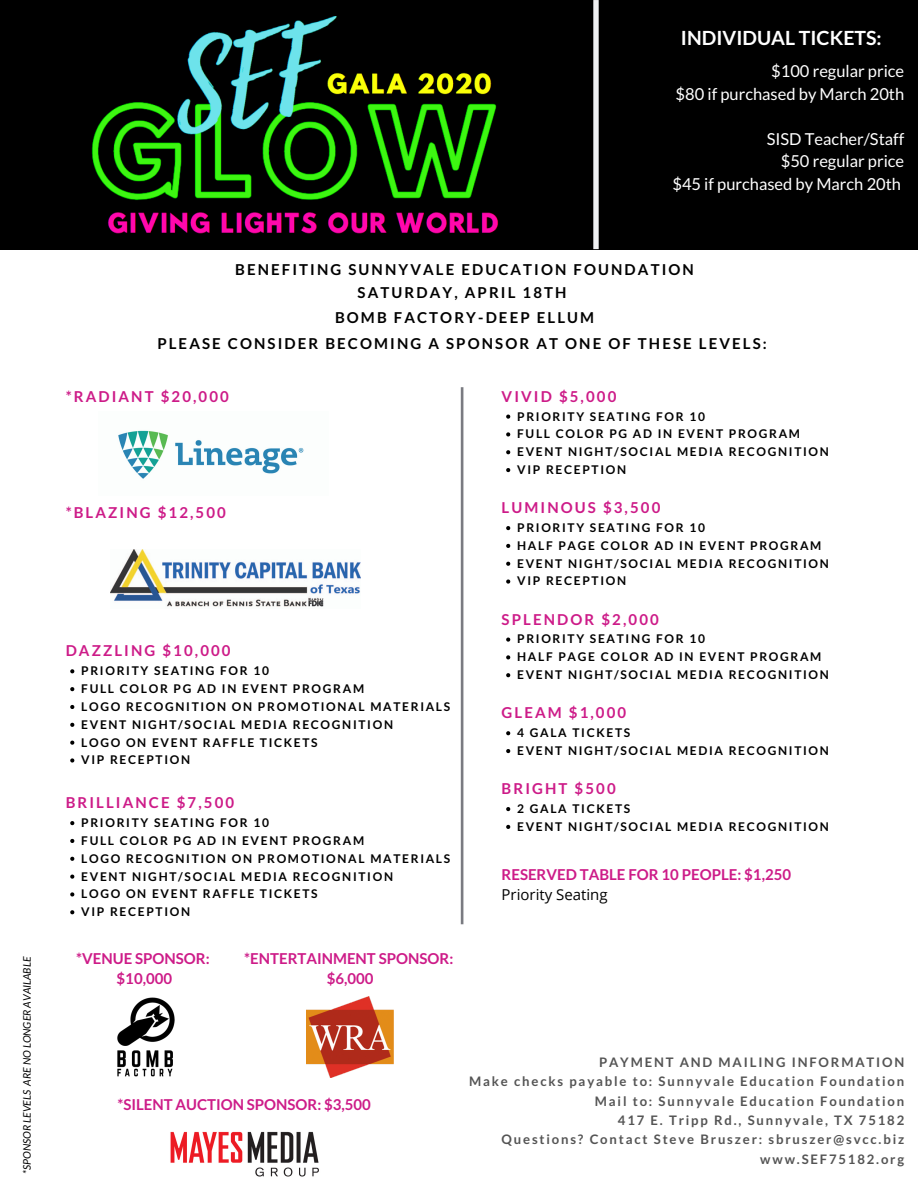
<style>
.page{position:relative;width:918px;height:1188px;background:#fff}
.page>*{position:absolute;margin:0;border:0;box-sizing:border-box;transform-origin:0 0}
.t1{font:700 19.5px "Lato";color:#fff}
.t2{font:16.5px/22.5px "Lato";color:#fff;text-align:right}
.t3{font:700 15px/22.8px "Lato";letter-spacing:.14em;color:#000;text-align:center}
.t4{font:700 15px "Lato";letter-spacing:.14em;color:#cd1b88}
.t5{font:700 15px/20.2px "Lato";color:#cd1b88;text-align:center}
.t6{font:15px "Open Sans";color:#000}
.t7{font:700 13.05px/19.4px "Lato";letter-spacing:.14em;color:#545454;text-align:right}
.t8{font:700 12px/17.9px "Lato";letter-spacing:.14em;color:#000}
.t9{font:italic 10.5px "Lato";color:#000}
</style>
<div class="page">
<div style="left:0;top:0;width:918px;height:250px;background:#000"></div>
<img style="left:91px;top:17px;width:408px;height:217px">
<svg style="left:593px;top:0;width:6px;height:249px"></svg>
<svg style="left:70px;top:669px;width:4px;height:4px"></svg>
<svg style="left:70px;top:687px;width:4px;height:4px"></svg>
<svg style="left:70px;top:705px;width:4px;height:4px"></svg>
<svg style="left:70px;top:723px;width:4px;height:4px"></svg>
<svg style="left:70px;top:741px;width:4px;height:4px"></svg>
<svg style="left:70px;top:758px;width:4px;height:5px"></svg>
<svg style="left:70px;top:821px;width:4px;height:4px"></svg>
<svg style="left:70px;top:839px;width:4px;height:4px"></svg>
<svg style="left:70px;top:857px;width:4px;height:4px"></svg>
<svg style="left:70px;top:875px;width:4px;height:4px"></svg>
<svg style="left:70px;top:892px;width:4px;height:5px"></svg>
<svg style="left:70px;top:910px;width:4px;height:4px"></svg>
<img style="left:118px;top:430px;width:186px;height:49px">
<img style="left:110px;top:550px;width:250px;height:57px">
<img style="left:307px;top:997px;width:86px;height:81px">
<img style="left:170px;top:1131px;width:149px;height:46px">
<img style="left:117px;top:997px;width:58px;height:80px">
<svg style="left:506px;top:415px;width:4px;height:4px"></svg>
<svg style="left:506px;top:432px;width:4px;height:4px"></svg>
<svg style="left:506px;top:450px;width:4px;height:4px"></svg>
<svg style="left:506px;top:468px;width:4px;height:4px"></svg>
<svg style="left:506px;top:526px;width:4px;height:4px"></svg>
<svg style="left:506px;top:544px;width:4px;height:4px"></svg>
<svg style="left:506px;top:562px;width:4px;height:4px"></svg>
<svg style="left:506px;top:580px;width:4px;height:4px"></svg>
<svg style="left:506px;top:638px;width:4px;height:4px"></svg>
<svg style="left:506px;top:655px;width:4px;height:4px"></svg>
<svg style="left:506px;top:673px;width:4px;height:4px"></svg>
<svg style="left:506px;top:731px;width:4px;height:4px"></svg>
<svg style="left:506px;top:749px;width:4px;height:4px"></svg>
<svg style="left:506px;top:807px;width:4px;height:4px"></svg>
<svg style="left:506px;top:825px;width:4px;height:4px"></svg>
<svg style="left:461px;top:387px;width:2px;height:537px"></svg>
<h1 class="t1" style="left:681px;top:25px;width:202px">INDIVIDUAL TICKETS:</h1>
<h2 class="t2" style="left:676px;top:60px;width:230px">$100 regular price<br>$80 if purchased by March 20th</h2>
<h2 class="t2" style="left:672px;top:127px;width:233px">SISD Teacher/Staff<br>$50 regular price<br>$45 if purchased by March 20th</h2>
<p class="t3" style="left:235px;top:258px;width:460px">BENEFITING SUNNYVALE EDUCATION FOUNDATION<br>SATURDAY, APRIL 18TH</p>
<p class="t3" style="left:157px;top:304px;width:611px;line-height:26.4px">BOMB FACTORY-DEEP ELLUM<br>PLEASE CONSIDER BECOMING A SPONSOR AT ONE OF THESE LEVELS:</p>
<p class="t4" style="left:66px;top:387px;width:165px">*RADIANT $20,000</p>
<p class="t4" style="left:66px;top:503px;width:162px">*BLAZING $12,500</p>
<p class="t4" style="left:66px;top:642px;width:166px">DAZZLING $10,000</p>
<p class="t8" style="left:81px;top:662px;width:371px">PRIORITY SEATING FOR 10<br>FULL COLOR PG AD IN EVENT PROGRAM<br>LOGO RECOGNITION ON PROMOTIONAL MATERIALS<br>EVENT NIGHT/SOCIAL MEDIA RECOGNITION<br>LOGO ON EVENT RAFFLE TICKETS<br>VIP RECEPTION</p>
<p class="t4" style="left:66px;top:793px;width:170px">BRILLIANCE $7,500</p>
<p class="t8" style="left:81px;top:813px;width:371px">PRIORITY SEATING FOR 10<br>FULL COLOR PG AD IN EVENT PROGRAM<br>LOGO RECOGNITION ON PROMOTIONAL MATERIALS<br>EVENT NIGHT/SOCIAL MEDIA RECOGNITION<br>LOGO ON EVENT RAFFLE TICKETS<br>VIP RECEPTION</p>
<p class="t9" style="left:20px;top:1174px;width:219px;rotate:-90deg">*SPONSOR LEVELS ARE NO LONGER AVAILABLE</p>
<p class="t5" style="left:76px;top:948px;width:135px">*VENUE SPONSOR: $10,000</p>
<p class="t5" style="left:244px;top:948px;width:211px">*ENTERTAINMENT SPONSOR: $6,000</p>
<p class="t5" style="left:117px;top:1094px;width:255px">*SILENT AUCTION SPONSOR: $3,500</p>
<p class="t4" style="left:502px;top:387px;width:116px">VIVID $5,000</p>
<p class="t8" style="left:517px;top:407px;width:313px">PRIORITY SEATING FOR 10<br>FULL COLOR PG AD IN EVENT PROGRAM<br>EVENT NIGHT/SOCIAL MEDIA RECOGNITION<br>VIP RECEPTION</p>
<p class="t4" style="left:502px;top:498px;width:160px">LUMINOUS $3,500</p>
<p class="t8" style="left:517px;top:518px;width:313px">PRIORITY SEATING FOR 10<br>HALF PAGE COLOR AD IN EVENT PROGRAM<br>EVENT NIGHT/SOCIAL MEDIA RECOGNITION<br>VIP RECEPTION</p>
<p class="t4" style="left:502px;top:610px;width:159px">SPLENDOR $2,000</p>
<p class="t8" style="left:517px;top:630px;width:313px">PRIORITY SEATING FOR 10<br>HALF PAGE COLOR AD IN EVENT PROGRAM<br>EVENT NIGHT/SOCIAL MEDIA RECOGNITION</p>
<p class="t4" style="left:502px;top:704px;width:126px">GLEAM $1,000</p>
<p class="t8" style="left:517px;top:724px;width:313px">4 GALA TICKETS<br>EVENT NIGHT/SOCIAL MEDIA RECOGNITION</p>
<p class="t4" style="left:502px;top:779px;width:116px">BRIGHT $500</p>
<p class="t8" style="left:517px;top:799px;width:313px">2 GALA TICKETS<br>EVENT NIGHT/SOCIAL MEDIA RECOGNITION</p>
<p class="t5" style="left:502px;top:864px;width:291px">RESERVED TABLE FOR 10 PEOPLE: $1,250</p>
<p class="t6" style="left:502px;top:884px;width:108px">Priority Seating</p>
<p class="t7" style="left:469px;top:1052px;width:437px">PAYMENT AND MAILING INFORMATION<br>Make checks payable to: Sunnyvale Education Foundation Mail to: Sunnyvale Education Foundation<br>417 E. Tripp Rd., Sunnyvale, TX 75182<br>Questions? Contact Steve Bruszer: sbruszer@svcc.biz www.SEF75182.org</p>
</div>
